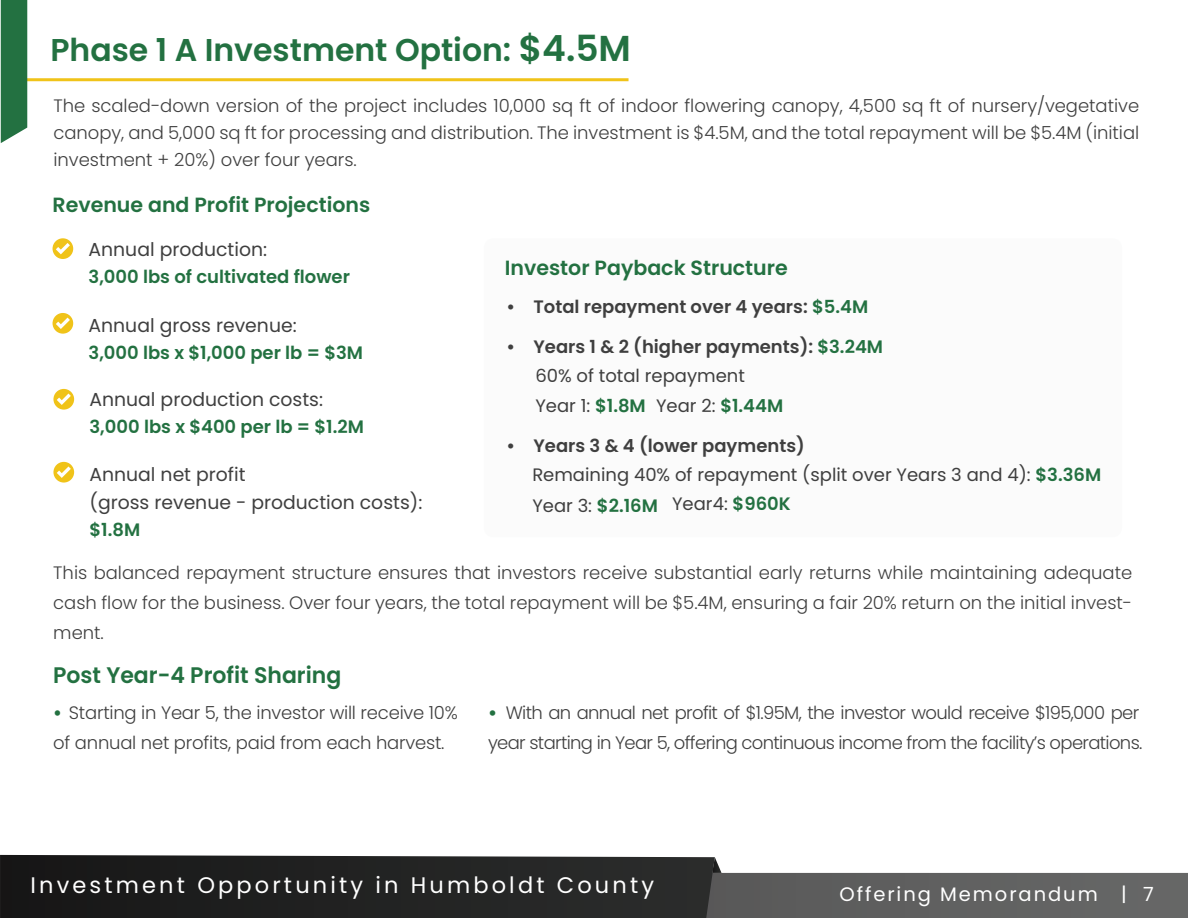
<style>
.page{position:relative;width:1188px;height:918px;background:#fff}
.page>*{position:absolute;margin:0;border:0;box-sizing:border-box;transform-origin:0 0}
.t1{font:600 31.5px "Poppins";color:#237141}
.t2{font:22.5px "Poppins";letter-spacing:.14em;color:#fff}
.t3{font:600 22.5px "Poppins";color:#237141}
.t4{font:600 20.55px "Poppins";color:#237141}
.t5{font:19.5px "Poppins";letter-spacing:.1em;color:#fff}
.t6{font:18.75px/28.2px "Poppins";color:#3f3f3f}
.t7{font:300 18px/30px "Poppins";letter-spacing:-.01em;color:#3f3f3f;text-align:justify}
.t8{font:18px/29.4px "Poppins";color:#3f3f3f}
.t9{font:300 18px/30px "Poppins";letter-spacing:-.035em;color:#3f3f3f}
.t10{font:600 18px "Poppins";color:#237141}
.t11{font:600 18px "Poppins";color:#3f3f3f}
.s1{font-size:36px}
.s2{color:#237141}
.s3{font-weight:600}
.s4{font-weight:600;color:#237141}
.s5{font-weight:700;color:#237141}
</style>
<div class="page">
<hr style="left:20px;top:78px;width:609px;height:3px;background:#f0c319">
<div style="left:1px;top:0;width:26px;height:143px;background:#237141"></div>
<div style="left:484px;top:238px;width:638px;height:299px;background:#f9fafa;border-radius:9px"></div>
<svg style="left:715px;top:858px;width:7px;height:15px"></svg>
<div style="left:682px;top:873px;width:506px;height:45px;background:#606161"></div>
<svg style="left:0;top:855px;width:715px;height:63px;background:#242524"></svg>
<div style="left:53px;top:238px;width:20px;height:21px;background:#f0c319;border-radius:50%"></div>
<svg style="left:56px;top:243px;width:14px;height:11px"></svg>
<div style="left:53px;top:313px;width:20px;height:21px;background:#f0c319;border-radius:50%"></div>
<svg style="left:56px;top:318px;width:14px;height:11px"></svg>
<div style="left:53px;top:389px;width:21px;height:21px;background:#f0c319;border-radius:50%"></div>
<svg style="left:57px;top:394px;width:14px;height:11px"></svg>
<div style="left:53px;top:462px;width:21px;height:21px;background:#f0c319;border-radius:50%"></div>
<svg style="left:57px;top:466px;width:14px;height:12px"></svg>
<h1 class="t1" style="left:50px;top:31px;width:582px">Phase 1 A Investment Option: <span class="s1">$4.5M</span></h1>
<p class="t7" style="left:53px;top:92px;width:1087px;line-height:27px">The scaled-down version of the project includes 10,000 sq ft of indoor flowering canopy, 4,500 sq ft of nursery/vegetative canopy, and 5,000 sq ft for processing and distribution. The investment is $4.5M, and the total repayment will be $5.4M (initial investment + 20%) over four years.</p>
<p class="t4" style="left:53px;top:193px;width:319px">Revenue and Profit Projections</p>
<p class="t6" style="left:89px;top:235px;width:180px">Annual production:</p>
<p class="t10" style="left:89px;top:266px;width:263px">3,000 lbs of cultivated flower</p>
<p class="t6" style="left:89px;top:311px;width:210px">Annual gross revenue:</p>
<p class="t10" style="left:89px;top:342px;width:276px">3,000 lbs x $1,000 per lb = $3M</p>
<p class="t6" style="left:90px;top:386px;width:235px">Annual production costs:</p>
<p class="t10" style="left:90px;top:417px;width:276px">3,000 lbs x $400 per lb = $1.2M</p>
<p class="t6" style="left:90px;top:460px;width:334px">Annual net profit<br>(gross revenue - production costs):</p>
<p class="t10" style="left:90px;top:519px;width:52px">$1.8M</p>
<p class="t4" style="left:505px;top:256px;width:285px">Investor Payback Structure</p>
<p class="t11" style="left:507px;top:297px;width:363px">• Total repayment over 4 years: <span class="s2">$5.4M</span></p>
<p class="t8" style="left:535px;top:332px;width:349px;text-indent:-29px"><span class="s3">• Years 1 &amp; 2 (higher payments):</span> <span class="s4">$3.24M<br></span>60% of total repayment<br>Year 1: <span class="s4">$1.8M</span> Year 2: <span class="s4">$1.44M</span></p>
<p class="t8" style="left:532px;top:430px;width:570px;text-indent:-26px"><span class="s3">• Years 3 &amp; 4 (lower payments)<br></span>Remaining 40% of repayment (split over Years 3 and 4): <span class="s4">$3.36M<br></span>Year 3: <span class="s4">$2.16M</span> Year4: <span class="s4">$960K</span></p>
<p class="t7" style="left:53px;top:557px;width:1080px">This balanced repayment structure ensures that investors receive substantial early returns while maintaining adequate cash flow for the business. Over four years, the total repayment will be $5.4M, ensuring a fair 20% return on the initial invest&shy;ment.</p>
<p class="t3" style="left:53px;top:662px;width:290px">Post Year-4 Profit Sharing</p>
<p class="t7" style="left:53px;top:698px;width:406px"><span class="s5">•</span> Starting in Year 5, the investor will receive 10% of annual net profits, paid from each harvest.</p>
<p class="t9" style="left:488px;top:698px;width:656px"><span class="s5">•</span> With an annual net profit of $1.95M, the investor would receive $195,000 per year starting in Year 5, offering continuous income from the facility’s operations.</p>
<p class="t2" style="left:31px;top:872px;width:625px">Investment Opportunity in Humboldt County</p>
<p class="t5" style="left:839px;top:883px;width:316px">Offering Memorandum | 7</p>
</div>
